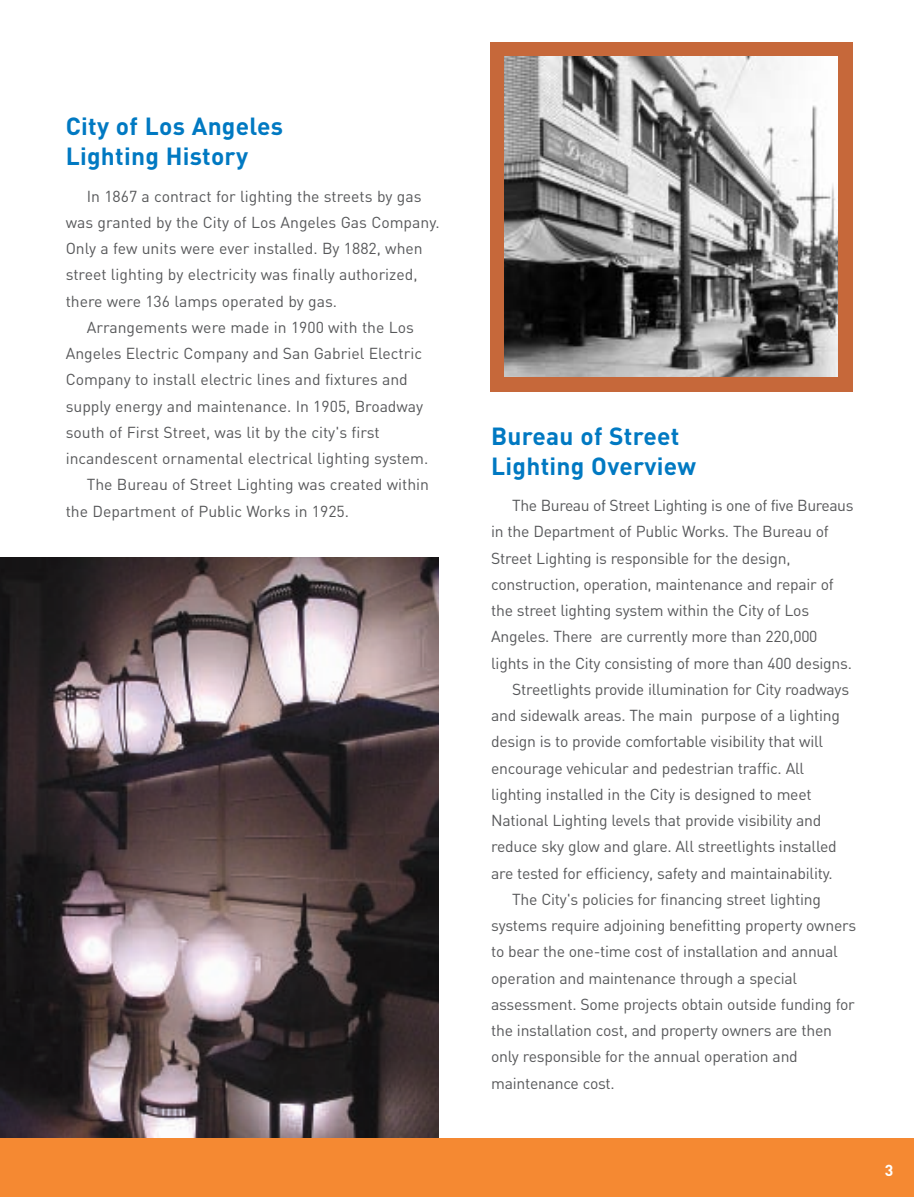
<style>
.page{position:relative;width:914px;height:1197px;background:#fff}
.page>*{position:absolute;margin:0;border:0;box-sizing:border-box;transform-origin:0 0}
.t1{font:700 24.5px/29.8px "DIN";letter-spacing:.01em;color:#0079c2}
.t2{font:15.75px "DIN";letter-spacing:-.015em;color:#57585a}
.t3{font:700 15.75px "DIN";color:#fff}
</style>
<div class="page">
<img style="left:0;top:557px;width:439px;height:582px">
<div style="left:0;top:1139px;width:914px;height:58px;background:#f58932"></div>
<div style="left:489px;top:42px;width:363px;height:350px;background:#c6683a"></div>
<img style="left:504px;top:57px;width:333px;height:320px">
<h1 class="t1" style="left:66px;top:112px;width:219px">City of Los Angeles<br>Lighting History</h1>
<p class="t2" style="left:87px;top:187px;width:336px">In 1867 a contract for lighting the streets by gas</p>
<p class="t2" style="left:66px;top:213px;width:375px">was granted by the City of Los Angeles Gas Company.</p>
<p class="t2" style="left:66px;top:239px;width:358px">Only a few units were ever installed. By 1882, when</p>
<p class="t2" style="left:66px;top:266px;width:353px">street lighting by electricity was finally authorized,</p>
<p class="t2" style="left:66px;top:292px;width:273px">there were 136 lamps operated by gas.</p>
<p class="t2" style="left:87px;top:318px;width:329px">Arrangements were made in 1900 with the Los</p>
<p class="t2" style="left:66px;top:344px;width:358px">Angeles Electric Company and San Gabriel Electric</p>
<p class="t2" style="left:66px;top:371px;width:344px">Company to install electric lines and fixtures and</p>
<p class="t2" style="left:66px;top:397px;width:359px">supply energy and maintenance. In 1905, Broadway</p>
<p class="t2" style="left:66px;top:423px;width:315px">south of First Street, was lit by the city's first</p>
<p class="t2" style="left:66px;top:449px;width:364px">incandescent ornamental electrical lighting system.</p>
<p class="t2" style="left:87px;top:476px;width:344px">The Bureau of Street Lighting was created within</p>
<p class="t2" style="left:66px;top:502px;width:285px">the Department of Public Works in 1925.</p>
<h1 class="t1" style="left:491px;top:422px;width:206px">Bureau of Street<br>Lighting Overview</h1>
<p class="t2" style="left:512px;top:496px;width:343px">The Bureau of Street Lighting is one of five Bureaus</p>
<p class="t2" style="left:491px;top:523px;width:339px">in the Department of Public Works. The Bureau of</p>
<p class="t2" style="left:491px;top:549px;width:301px">Street Lighting is responsible for the design,</p>
<p class="t2" style="left:491px;top:575px;width:344px">construction, operation, maintenance and repair of</p>
<p class="t2" style="left:491px;top:601px;width:319px">the street lighting system within the City of Los</p>
<p class="t2" style="left:491px;top:628px;width:328px">Angeles. There are currently more than 220,000</p>
<p class="t2" style="left:491px;top:654px;width:362px">lights in the City consisting of more than 400 designs.</p>
<p class="t2" style="left:512px;top:680px;width:338px">Streetlights provide illumination for City roadways</p>
<p class="t2" style="left:491px;top:706px;width:350px">and sidewalk areas. The main purpose of a lighting</p>
<p class="t2" style="left:491px;top:733px;width:333px">design is to provide comfortable visibility that will</p>
<p class="t2" style="left:491px;top:759px;width:314px">encourage vehicular and pedestrian traffic. All</p>
<p class="t2" style="left:491px;top:785px;width:322px">lighting installed in the City is designed to meet</p>
<p class="t2" style="left:491px;top:811px;width:331px">National Lighting levels that provide visibility and</p>
<p class="t2" style="left:491px;top:838px;width:347px">reduce sky glow and glare. All streetlights installed</p>
<p class="t2" style="left:491px;top:864px;width:343px">are tested for efficiency, safety and maintainability.</p>
<p class="t2" style="left:512px;top:890px;width:310px">The City's policies for financing street lighting</p>
<p class="t2" style="left:491px;top:916px;width:366px">systems require adjoining benefitting property owners</p>
<p class="t2" style="left:491px;top:943px;width:348px">to bear the one-time cost of installation and annual</p>
<p class="t2" style="left:491px;top:969px;width:307px">operation and maintenance through a special</p>
<p class="t2" style="left:491px;top:995px;width:365px">assessment. Some projects obtain outside funding for</p>
<p class="t2" style="left:491px;top:1021px;width:342px">the installation cost, and property owners are then</p>
<p class="t2" style="left:491px;top:1048px;width:308px">only responsible for the annual operation and</p>
<p class="t2" style="left:491px;top:1074px;width:125px">maintenance cost.</p>
<p class="t3" style="left:884px;top:1162px;width:10px">3</p>
</div>
